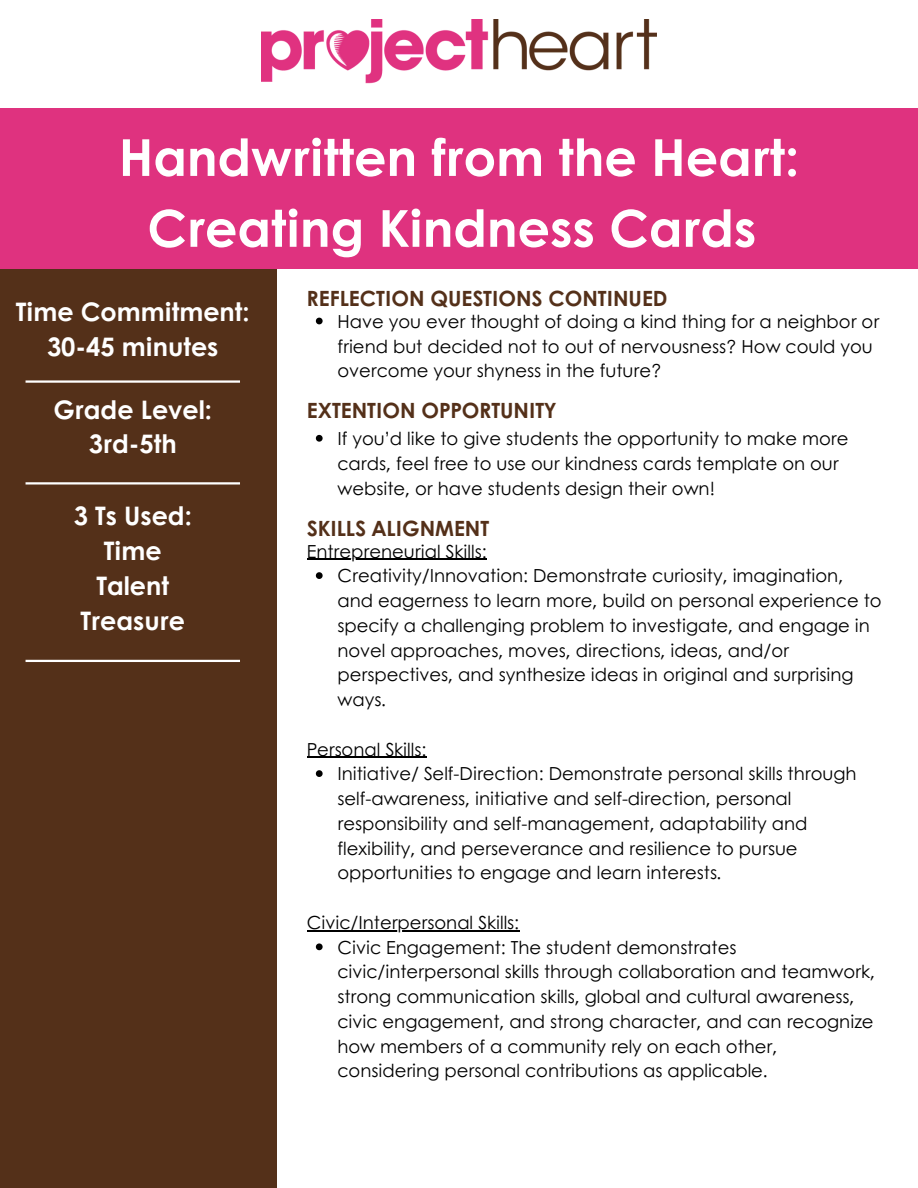
<style>
.page{position:relative;width:918px;height:1188px;background:#fff}
.page>*{position:absolute;margin:0;border:0;box-sizing:border-box;transform-origin:0 0}
.t1{font:700 51px/70.8px "Century Gothic";color:#fff;text-align:center}
.t2{font:700 25.5px/34.8px "Century Gothic";color:#fff;text-align:center}
.t3{font:700 21px "Century Gothic";color:#543019}
.t4{font:18px/24.8px "Century Gothic";color:#000}
</style>
<div class="page">
<img style="left:261px;top:20px;width:395px;height:64px">
<div style="left:0;top:269px;width:276px;height:919px;background:#543019"></div>
<div style="left:0;top:108px;width:918px;height:161px;background:#df327f"></div>
<hr style="left:26px;top:380px;width:214px;height:3px;background:#fff">
<hr style="left:26px;top:482px;width:214px;height:3px;background:#fff">
<hr style="left:26px;top:660px;width:214px;height:2px;background:#fff">
<hr style="left:307px;top:559px;width:180px;height:1px;background:#000">
<svg style="left:316px;top:572px;width:7px;height:7px"></svg>
<hr style="left:307px;top:757px;width:119px;height:1px;background:#000">
<svg style="left:316px;top:770px;width:7px;height:7px"></svg>
<hr style="left:307px;top:930px;width:212px;height:1px;background:#000">
<svg style="left:316px;top:943px;width:7px;height:7px"></svg>
<svg style="left:316px;top:435px;width:7px;height:7px"></svg>
<svg style="left:316px;top:318px;width:7px;height:6px"></svg>
<h1 class="t1" style="left:119px;top:120px;width:682px">Handwritten from the Heart:<br>Creating Kindness Cards</h1>
<h2 class="t2" style="left:16px;top:293px;width:235px">Time Commitment:<br>30-45 minutes</h2>
<h2 class="t2" style="left:54px;top:391px;width:160px">Grade Level:<br>3rd-5th</h2>
<h2 class="t2" style="left:74px;top:497px;width:120px">3 Ts Used:<br>Time<br>Talent<br>Treasure</h2>
<p class="t3" style="left:307px;top:282px;width:362px">REFLECTION QUESTIONS CONTINUED</p>
<p class="t4" style="left:337px;top:308px;width:543px">Have you ever thought of doing a kind thing for a neighbor or friend but decided not to out of nervousness? How could you overcome your shyness in the future?</p>
<p class="t3" style="left:307px;top:395px;width:251px">EXTENTION OPPORTUNITY</p>
<p class="t4" style="left:337px;top:425px;width:513px">If you’d like to give students the opportunity to make more cards, feel free to use our kindness cards template on our website, or have students design their own!</p>
<p class="t3" style="left:307px;top:512px;width:184px">SKILLS ALIGNMENT</p>
<p class="t4" style="left:337px;top:538px;width:546px;text-indent:-31px">Entrepreneurial Skills:<br>Creativity/Innovation: Demonstrate curiosity, imagination, and eagerness to learn more, build on personal experience to specify a challenging problem to investigate, and engage in novel approaches, moves, directions, ideas, and/or perspectives, and synthesize ideas in original and surprising ways.</p>
<p class="t4" style="left:337px;top:736px;width:521px;text-indent:-31px">Personal Skills:<br>Initiative/ Self-Direction: Demonstrate personal skills through self-awareness, initiative and self-direction, personal responsibility and self-management, adaptability and flexibility, and perseverance and resilience to pursue opportunities to engage and learn interests.</p>
<p class="t4" style="left:337px;top:909px;width:539px;text-indent:-31px">Civic/Interpersonal Skills:<br>Civic Engagement: The student demonstrates civic/interpersonal skills through collaboration and teamwork, strong communication skills, global and cultural awareness, civic engagement, and strong character, and can recognize how members of a community rely on each other, considering personal contributions as applicable.</p>
</div>
